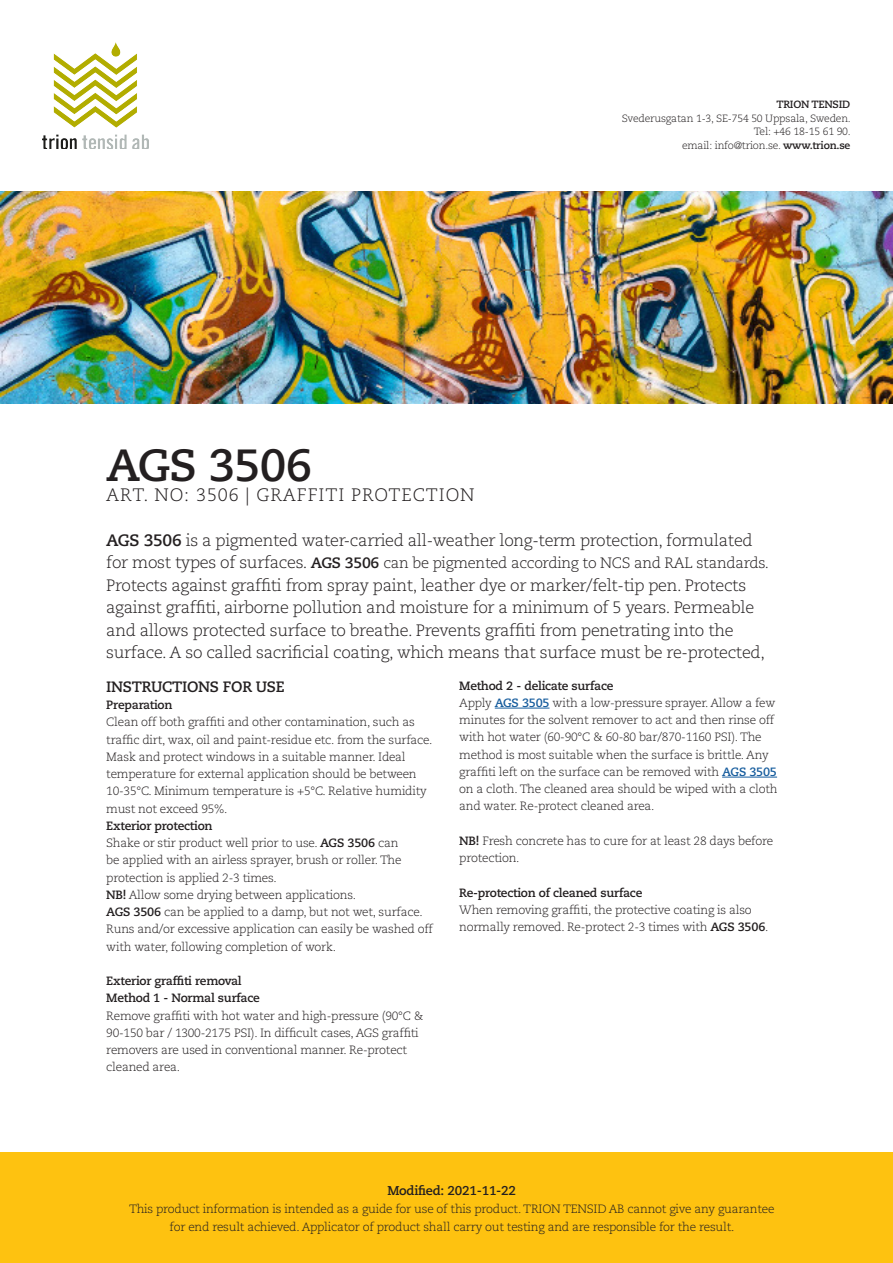
<style>
.page{position:relative;width:893px;height:1263px;background:#fff}
.page>*{position:absolute;margin:0;border:0;box-sizing:border-box;transform-origin:0 0}
.Rubrik{font:700 45px "Caecilia LT Std";letter-spacing:-.02em;color:#231f20}
.Rubrik-2{font:300 18px "Caecilia LT Std";letter-spacing:.05em;color:#231f20}
.Ingress{font:300 16.5px/22.5px "Caecilia LT Std";letter-spacing:-.02em;color:#231f20}
.Ingress-2{font:300 15px "Caecilia LT Std";letter-spacing:-.02em;color:#231f20}
.Rubrik_2{font:700 15px "Caecilia LT Std";letter-spacing:-.02em;color:#231f20}
.t1{font:700 12.75px "Caecilia LT Std";letter-spacing:-.02em;color:#231f20}
.Rubrik_3{font:300 12px/17.2px "Caecilia LT Std";letter-spacing:-.02em;color:#231f20}
.Brödtext{font:300 12px/17.2px "Caecilia LT Std";letter-spacing:-.02em;color:#231f20}
.Rubrik_3-2{font:700 12px "Caecilia LT Std";letter-spacing:-.02em;color:#231f20}
.t2{font:300 10.5px "Caecilia LT Std";letter-spacing:-.02em;color:#231f20}
.t3{font:700 10.5px "Caecilia LT Std";letter-spacing:-.02em;color:#231f20}
.s1{font-weight:700}
.s2{font-size:16.5px}
.s3{font-weight:700;color:#175d9e}
</style>
<div class="page">
<div style="left:0;top:1152px;width:893px;height:111px;background:#fec210"></div>
<img style="left:0;top:191px;width:893px;height:213px">
<img style="left:43px;top:43px;width:106px;height:106px">
<hr style="left:495px;top:708px;width:54px;height:1px;background:#175d9e">
<hr style="left:722px;top:777px;width:55px;height:1px;background:#175d9e">
<p class="t3" style="left:776px;top:98px;width:76px">TRION TENSID</p>
<p class="t2" style="left:622px;top:112px;width:231px">Svederusgatan 1-3, SE-754 50 Uppsala, Sweden.</p>
<p class="t2" style="left:754px;top:126px;width:99px">Tel: +46 18-15 61 90.</p>
<p class="t2" style="left:682px;top:139px;width:170px">email: info@trion.se. <span class="s1">www.trion.se</span></p>
<p class="Rubrik" style="left:106px;top:439px;width:208px">AGS 3506</p>
<p class="Rubrik-2" style="left:106px;top:484px;width:370px">ART. NO: 3506 | GRAFFITI PROTECTION</p>
<p class="Ingress" style="left:106px;top:529px;width:648px"><span class="s1">AGS 3506</span> is a pigmented water-carried all-weather long-term protection, formulated</p>
<p class="Ingress-2" style="left:106px;top:554px;width:664px"><span class="s2">for most types of surfaces.</span> <span class="s1">AGS 3506</span> can be pigmented according to NCS and RAL standards.</p>
<p class="Ingress" style="left:106px;top:574px;width:660px">Protects against graffiti from spray paint, leather dye or marker/felt-tip pen. Protects against graffiti, airborne pollution and moisture for a minimum of 5 years. Permeable and allows protected surface to breathe. Prevents graffiti from penetrating into the surface. A so called sacrificial coating, which means that surface must be re-protected,</p>
<p class="Rubrik_2" style="left:106px;top:678px;width:180px">INSTRUCTIONS FOR USE</p>
<p class="Rubrik_3-2" style="left:106px;top:698px;width:68px">Preparation</p>
<p class="Brödtext" style="left:106px;top:714px;width:328px">Clean off both graffiti and other contamination, such as traffic dirt, wax, oil and paint-residue etc. from the surface.<br>Mask and protect windows in a suitable manner. Ideal temperature for external application should be between 10-35°C. Minimum temperature is +5°C. Relative humidity must not exceed 95%.</p>
<p class="Rubrik_3-2" style="left:106px;top:819px;width:108px">Exterior protection</p>
<p class="Brödtext" style="left:106px;top:835px;width:297px">Shake or stir product well prior to use. <span class="s1">AGS 3506</span> can be applied with an airless sprayer, brush or roller. The protection is applied 2-3 times.</p>
<p class="Brödtext" style="left:106px;top:886px;width:251px"><span class="s1">NB!</span> Allow some drying between applications.</p>
<p class="Brödtext" style="left:106px;top:904px;width:318px"><span class="s1">AGS 3506</span> can be applied to a damp, but not wet, surface.</p>
<p class="Brödtext" style="left:106px;top:921px;width:328px">Runs and/or excessive application can easily be washed off with water, following completion of work.</p>
<p class="Rubrik_3-2" style="left:106px;top:974px;width:137px">Exterior graffiti removal</p>
<p class="Rubrik_3-2" style="left:106px;top:991px;width:155px">Method 1 - Normal surface</p>
<p class="Rubrik_3" style="left:106px;top:1007px;width:319px">Remove graffiti with hot water and high-pressure (90°C &amp; 90-150 bar / 1300-2175 PSI). In difficult cases, AGS graffiti removers are used in conventional manner. Re-protect cleaned area.</p>
<p class="Rubrik_3-2" style="left:459px;top:678px;width:156px">Method 2 - delicate surface</p>
<p class="Rubrik_3" style="left:459px;top:694px;width:320px">Apply <span class="s3">AGS 3505</span> with a low-pressure sprayer. Allow a few minutes for the solvent remover to act and then rinse off with hot water (60-90°C &amp; 60-80 bar/870-1160 PSI). The method is most suitable when the surface is brittle. Any graffiti left on the surface can be removed with <span class="s3">AGS 3505 </span>on a cloth. The cleaned area should be wiped with a cloth and water. Re-protect cleaned area.</p>
<p class="Brödtext" style="left:459px;top:832px;width:315px"><span class="s1">NB!</span> Fresh concrete has to cure for at least 28 days before protection.</p>
<p class="Rubrik_3-2" style="left:459px;top:885px;width:185px">Re-protection of cleaned surface</p>
<p class="Rubrik_3" style="left:459px;top:901px;width:311px">When removing graffiti, the protective coating is also normally removed. Re-protect 2-3 times with <span class="s1">AGS 3506</span>.</p>
<p class="t1" style="left:388px;top:1183px;width:130px">Modified: 2021-11-22</p>
<p class="Rubrik_3" style="left:129px;top:1200px;width:647px;line-height:18px;text-align:center">This product information is intended as a guide for use of this product. TRION TENSID AB cannot give any guarantee for end result achieved. Applicator of product shall carry out testing and are responsible for the result.</p>
</div>
